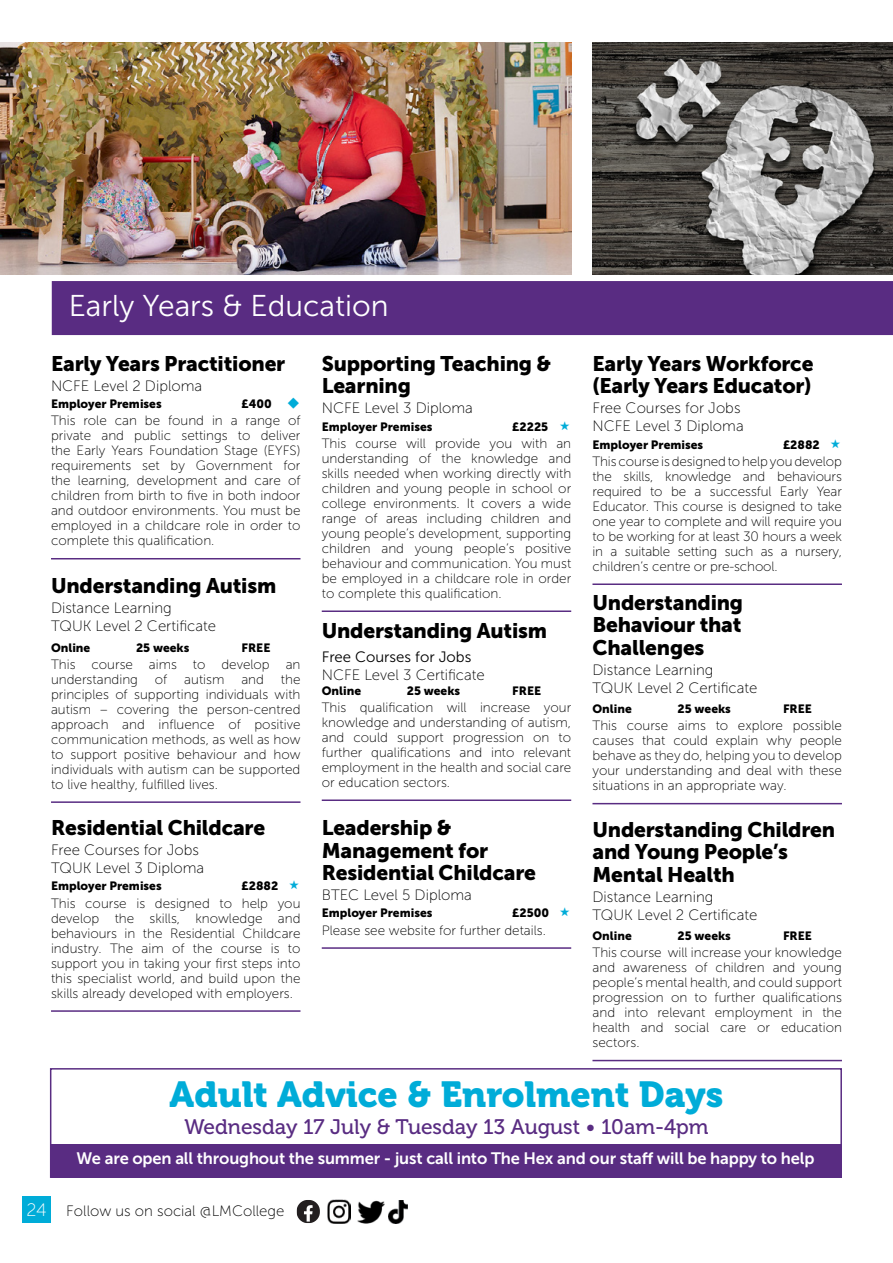
<style>
.page{position:relative;width:893px;height:1263px;background:#fff}
.page>*{position:absolute;margin:0;border:0;box-sizing:border-box;transform-origin:0 0}
.t1{font:36px "Museo 900";color:#00acd8}
.t2{font:30px "Museo Sans 300";color:#fff}
.t3{font:21px/22.5px "Museo Sans 900";letter-spacing:-.01em;color:#000}
.t4{font:21px "Museo 500";color:#592c82}
.t5{font:16.5px "Museo Sans 700";letter-spacing:-.01em;color:#fff}
.t6{font:15px/18px "Museo Sans 100";color:#000}
.t7{font:15px "Museo Sans 300";color:#000}
.t8{font:13.5px/15px "Museo Sans 100";color:#000;text-align:justify}
.t9{font:12px "Museo Sans 900";color:#000}
.s1{color:#00acd8}
.s2{font-size:18px;color:#fff}
</style>
<div class="page">
<div style="left:22px;top:1196px;width:29px;height:26px;background:#00acd8"></div>
<svg style="left:297px;top:1200px;width:23px;height:23px"></svg>
<img style="left:357px;top:1200px;width:28px;height:24px">
<img style="left:327px;top:1200px;width:23px;height:23px">
<img style="left:389px;top:1200px;width:18px;height:23px">
<img style="left:0;top:43px;width:571px;height:231px">
<hr style="left:51px;top:801px;width:249px;height:2px;background:#592c82">
<hr style="left:592px;top:803px;width:250px;height:1px;background:#592c82">
<hr style="left:322px;top:610px;width:249px;height:2px;background:#592c82">
<hr style="left:592px;top:583px;width:250px;height:2px;background:#592c82">
<hr style="left:51px;top:1010px;width:249px;height:2px;background:#592c82">
<hr style="left:322px;top:947px;width:249px;height:2px;background:#592c82">
<hr style="left:51px;top:558px;width:249px;height:1px;background:#592c82">
<hr style="left:592px;top:1060px;width:250px;height:1px;background:#592c82">
<div style="left:52px;top:281px;width:841px;height:54px;background:#592c82"></div>
<img style="left:592px;top:43px;width:301px;height:231px">
<hr style="left:322px;top:799px;width:249px;height:2px;background:#592c82">
<div style="left:50px;top:1068px;width:792px;height:110px;border:2px solid #592c82"></div>
<div style="left:51px;top:1145px;width:791px;height:33px;background:#592c82"></div>
<h2 class="t2" style="left:69px;top:289px;width:321px">Early Years &amp; Education</h2>
<h3 class="t3" style="left:51px;top:352px;width:236px">Early Years Practitioner</h3>
<p class="t6" style="left:51px;top:377px;width:153px">NCFE Level 2 Diploma</p>
<p class="t9" style="left:51px;top:397px;width:112px">Employer Premises</p>
<p class="t9" style="left:242px;top:397px;width:60px">£400 <span class="s1">◆</span></p>
<p class="t8" style="left:51px;top:413px;width:251px">This role can be found in a range of private and public settings to deliver the Early Years Foundation Stage (EYFS) requirements set by Government for the learning, development and care of children from birth to five in both indoor and outdoor environments. You must be employed in a childcare role in order to complete this qualification.</p>
<h3 class="t3" style="left:51px;top:574px;width:227px">Understanding Autism</h3>
<p class="t6" style="left:51px;top:599px;width:167px">Distance Learning<br>TQUK Level 2 Certificate</p>
<p class="t9" style="left:51px;top:640px;width:41px">Online</p>
<p class="t9" style="left:136px;top:640px;width:55px">25 weeks</p>
<p class="t9" style="left:242px;top:640px;width:30px">FREE</p>
<p class="t8" style="left:51px;top:657px;width:251px">This course aims to develop an understanding</p>
<p class="t8" style="left:155px;top:672px;width:14px">of</p>
<p class="t8" style="left:51px;top:672px;width:251px;text-indent:133px">autism and the principles of supporting individuals with autism – covering the person-centred approach and influence of positive communication methods, as well as how to support positive behaviour and how individuals with autism can be supported to live healthy, fulfilled lives.</p>
<h3 class="t3" style="left:51px;top:816px;width:216px">Residential Childcare</h3>
<p class="t6" style="left:51px;top:841px;width:155px">Free Courses for Jobs<br>TQUK Level 3 Diploma</p>
<p class="t9" style="left:51px;top:879px;width:112px">Employer Premises</p>
<p class="t9" style="left:242px;top:879px;width:38px">£2882</p>
<p class="t8" style="left:51px;top:895px;width:251px">This course is designed to help you develop the skills, knowledge and behaviours in the Residential Childcare industry. The aim of the course is to support you in taking your first steps into this specialist world, and build upon the skills already developed with employers.</p>
<h3 class="t3" style="left:322px;top:352px;width:231px">Supporting Teaching &amp;<br>Learning</h3>
<p class="t6" style="left:322px;top:399px;width:153px">NCFE Level 3 Diploma</p>
<p class="t9" style="left:322px;top:420px;width:112px">Employer Premises</p>
<p class="t9" style="left:512px;top:420px;width:37px">£2225</p>
<p class="t8" style="left:322px;top:436px;width:251px">This course will provide you with an understanding of the knowledge and skills needed when working directly with children and young people in school or college environments. It covers a wide range of areas including children and young people’s development, supporting children and young people’s positive behaviour and communication. You must be employed in a childcare role in order to complete this qualification.</p>
<h3 class="t3" style="left:322px;top:619px;width:227px">Understanding Autism</h3>
<p class="t7" style="left:322px;top:648px;width:151px">Free Courses for Jobs</p>
<p class="t6" style="left:322px;top:666px;width:165px">NCFE Level 3 Certificate</p>
<p class="t9" style="left:322px;top:684px;width:41px">Online</p>
<p class="t9" style="left:407px;top:684px;width:55px">25 weeks</p>
<p class="t9" style="left:512px;top:684px;width:30px">FREE</p>
<p class="t8" style="left:322px;top:700px;width:251px">This qualification will increase your knowledge and understanding of autism, and could support progression on to further qualifications and into relevant employment in the health and social care or education sectors.</p>
<h3 class="t3" style="left:322px;top:816px;width:216px">Leadership &amp;<br>Management for<br>Residential Childcare</h3>
<p class="t6" style="left:322px;top:886px;width:152px">BTEC Level 5 Diploma</p>
<p class="t9" style="left:322px;top:906px;width:112px">Employer Premises</p>
<p class="t9" style="left:512px;top:906px;width:38px">£2500</p>
<p class="t8" style="left:322px;top:922px;width:226px">Please see website for further details.</p>
<h3 class="t3" style="left:592px;top:352px;width:222px">Early Years Workforce (Early Years Educator)</h3>
<p class="t6" style="left:592px;top:399px;width:153px">Free Courses for Jobs<br>NCFE Level 3 Diploma</p>
<p class="t9" style="left:592px;top:438px;width:112px">Employer Premises</p>
<p class="t9" style="left:783px;top:438px;width:38px">£2882</p>
<p class="t8" style="left:592px;top:454px;width:251px">This course is designed to help you develop the skills, knowledge and behaviours required to be a successful Early Year Educator. This course is designed to take one year to complete and will require you to be working for at least 30 hours a week in a suitable setting such as a nursery, children’s centre or pre-school.</p>
<h3 class="t3" style="left:592px;top:591px;width:152px;text-align:justify">Understanding Behaviour that Challenges</h3>
<p class="t6" style="left:592px;top:661px;width:167px">Distance Learning<br>TQUK Level 2 Certificate</p>
<p class="t9" style="left:592px;top:702px;width:41px">Online</p>
<p class="t9" style="left:677px;top:702px;width:55px">25 weeks</p>
<p class="t9" style="left:783px;top:702px;width:30px">FREE</p>
<p class="t8" style="left:592px;top:718px;width:251px">This course aims to explore possible causes that could explain why people behave as they do, helping you to develop your understanding and deal with these situations in an appropriate way.</p>
<h3 class="t3" style="left:592px;top:818px;width:244px">Understanding Children and Young People’s<br>Mental Health</h3>
<p class="t6" style="left:592px;top:888px;width:167px">Distance Learning<br>TQUK Level 2 Certificate</p>
<p class="t9" style="left:592px;top:929px;width:41px">Online</p>
<p class="t9" style="left:677px;top:929px;width:55px">25 weeks</p>
<p class="t9" style="left:783px;top:929px;width:30px">FREE</p>
<p class="t8" style="left:592px;top:945px;width:251px">This course will increase your knowledge and awareness of children and young people’s mental health, and could support progression on to further qualifications and into relevant employment in the health and social care or education sectors.</p>
<h1 class="t1" style="left:170px;top:1074px;width:555px">Adult Advice &amp; Enrolment Days</h1>
<h3 class="t4" style="left:184px;top:1115px;width:526px">Wednesday 17 July &amp; Tuesday 13 August • 10am-4pm</h3>
<p class="t5" style="left:76px;top:1149px;width:739px">We are open all throughout the summer - just call into The Hex and our staff will be happy to help</p>
<p class="t6" style="left:27px;top:1202px;width:259px"><span class="s2">24</span> Follow us on social @LMCollege</p>
</div>
